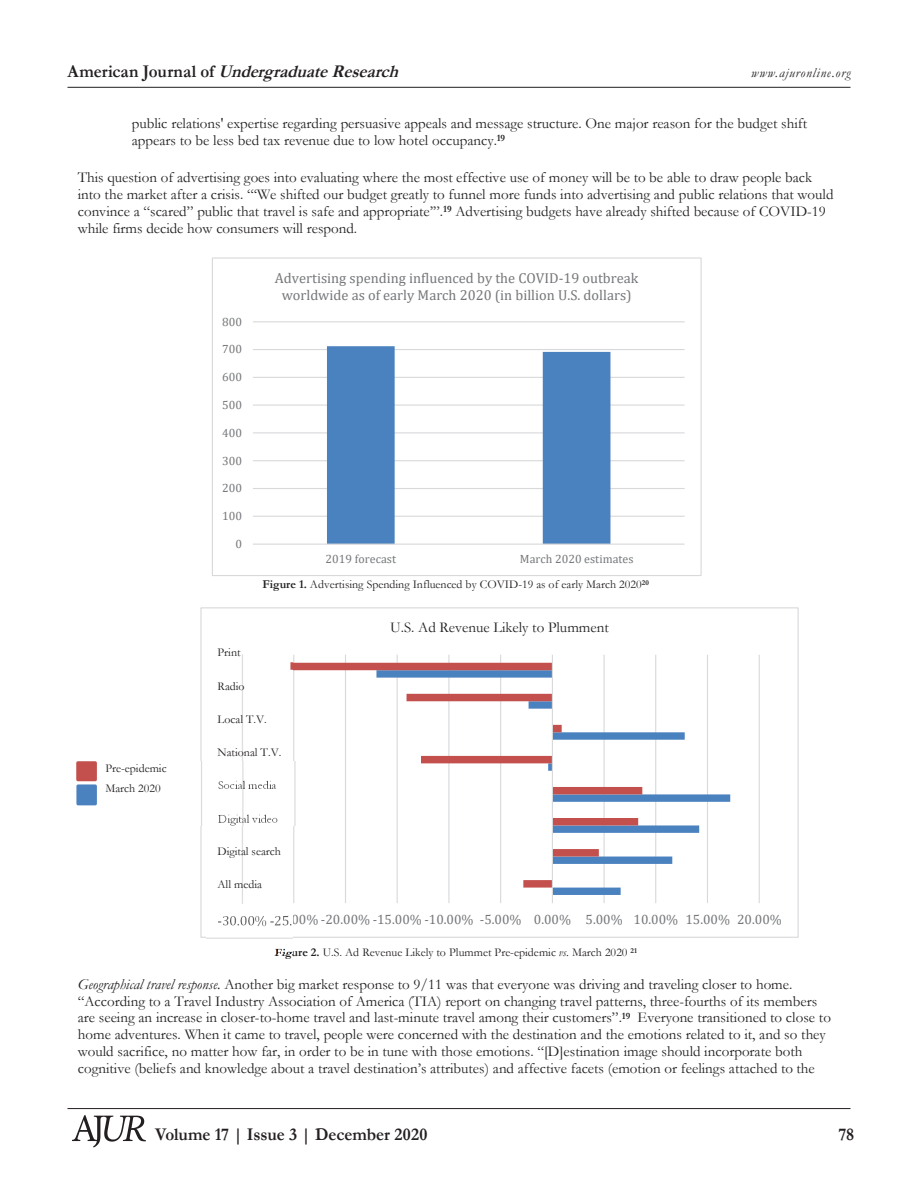
<style>
.page{position:relative;width:918px;height:1188px;background:#fff}
.page>*{position:absolute;margin:0;border:0;box-sizing:border-box;transform-origin:0 0}
.t1{font:italic 700 18px "Garamond";color:#231f20;scale:.95 1}
.t2{font:700 18px "Garamond";letter-spacing:-.005em;color:#231f20;scale:.95 1}
.t3{font:15px/17px "Garamond";color:#231f20}
.t4{font:14.4px/17px "Cambria";color:#75777a;text-align:center}
.t5{font:13.5px "Cambria";color:#75777a}
.t6{font:italic 13.5px "Garamond";letter-spacing:.06em;color:#231f20}
.t7{font:12px/20.2px "Garamond";color:#231f20}
.t8{font:12px "Cambria";color:#75777a}
.s1{font-style:normal}
.s2{font-weight:700}
.s3{font-style:italic}
</style>
<div class="page">
<hr style="left:68px;top:1108px;width:783px;height:1px;background:#231f20">
<hr style="left:68px;top:87px;width:783px;height:1px;background:#231f20">
<img style="left:72px;top:1115px;width:74px;height:32px">
<hr style="left:253px;top:516px;width:432px;height:1px;background:#d8d9db">
<hr style="left:253px;top:488px;width:432px;height:1px;background:#d8d9db">
<hr style="left:253px;top:460px;width:432px;height:1px;background:#d8d9db">
<hr style="left:253px;top:432px;width:432px;height:1px;background:#d8d9db">
<hr style="left:253px;top:405px;width:432px;height:1px;background:#d8d9db">
<hr style="left:253px;top:377px;width:432px;height:1px;background:#d8d9db">
<hr style="left:253px;top:349px;width:432px;height:1px;background:#d8d9db">
<hr style="left:253px;top:321px;width:432px;height:1px;background:#d8d9db">
<svg style="left:327px;top:346px;width:283px;height:198px"></svg>
<hr style="left:253px;top:544px;width:432px;height:1px;background:#d8d9db">
<div style="left:212px;top:257px;width:490px;height:319px;border:1px solid #d8d9db"></div>
<hr style="left:293px;top:655px;width:1px;height:248px;background:#d8d9db">
<hr style="left:345px;top:655px;width:1px;height:248px;background:#d8d9db">
<hr style="left:397px;top:655px;width:1px;height:248px;background:#d8d9db">
<hr style="left:448px;top:655px;width:1px;height:248px;background:#d8d9db">
<hr style="left:500px;top:655px;width:1px;height:248px;background:#d8d9db">
<hr style="left:604px;top:655px;width:1px;height:248px;background:#d8d9db">
<hr style="left:655px;top:655px;width:1px;height:248px;background:#d8d9db">
<hr style="left:707px;top:655px;width:1px;height:248px;background:#d8d9db">
<hr style="left:759px;top:655px;width:1px;height:248px;background:#d8d9db">
<svg style="left:396px;top:670px;width:334px;height:225px"></svg>
<svg style="left:292px;top:663px;width:350px;height:225px"></svg>
<hr style="left:552px;top:655px;width:1px;height:248px;background:#d8d9db">
<img style="left:206px;top:654px;width:86px;height:299px">
<img style="left:94px;top:761px;width:207px;height:64px">
<div style="left:78px;top:763px;width:17px;height:17px;background:#c3504d"></div>
<div style="left:76px;top:761px;width:21px;height:20px;border:3px solid #c3504d"></div>
<div style="left:78px;top:786px;width:17px;height:18px;background:#4a81bf"></div>
<div style="left:76px;top:784px;width:21px;height:21px;border:3px solid #4a81bf"></div>
<p class="t1" style="left:68px;top:61px;width:355px"><span class="s1">A m e r i c a n J o u r n a l o f</span> UndergraduateResearch</p>
<p class="t6" style="left:751px;top:65px;width:101px">www.ajuronline.org</p>
<p class="t3" style="left:132px;top:115px;width:677px">public relations' expertise regarding persuasive appeals and message structure. One major reason for the budget shift appears to be less bed tax revenue due to low hotel occupancy.<sup>19</sup></p>
<p class="t3" style="left:78px;top:170px;width:757px">This question of advertising goes into evaluating where the most effective use of money will be to be able to draw people back into the market after a crisis. “‘We shifted our budget greatly to funnel more funds into advertising and public relations that would convince a “scared” public that travel is safe and appropriate’”.<sup>19</sup> Advertising budgets have already shifted because of COVID-19 while firms decide how consumers will respond.</p>
<p class="t8" style="left:222px;top:314px;width:21px">800</p>
<p class="t8" style="left:222px;top:342px;width:21px">700</p>
<p class="t8" style="left:222px;top:370px;width:21px">600</p>
<p class="t8" style="left:222px;top:398px;width:21px">500</p>
<p class="t8" style="left:222px;top:425px;width:21px">400</p>
<p class="t8" style="left:222px;top:453px;width:21px">300</p>
<p class="t8" style="left:222px;top:481px;width:21px">200</p>
<p class="t8" style="left:222px;top:509px;width:21px">100</p>
<p class="t8" style="left:235px;top:537px;width:8px">0</p>
<p class="t4" style="left:275px;top:269px;width:365px">Advertising spending influenced by the COVID-19 outbreak worldwide as of early March 2020 (in billion U.S. dollars)</p>
<p class="t8" style="left:326px;top:552px;width:72px">2019 forecast</p>
<p class="t8" style="left:520px;top:552px;width:115px">March 2020 estimates</p>
<p class="t7" style="left:263px;top:574px;width:388px"><span class="s2">Figure 1.</span> Advertising Spending Influenced by COVID-19 as of early March 2020<sup>20</sup></p>
<p class="t3" style="left:390px;top:619px;width:220px">U.S. Ad Revenue Likely to Plumment</p>
<p class="t7" style="left:105px;top:758px;width:63px">Pre-epidemic<br>March 2020</p>
<p class="t7" style="left:218px;top:643px;width:25px">Print</p>
<p class="t7" style="left:218px;top:676px;width:29px">Radio</p>
<p class="t7" style="left:218px;top:709px;width:51px">Local T.V.</p>
<p class="t7" style="left:218px;top:742px;width:65px">National T.V.</p>
<p class="t7" style="left:218px;top:841px;width:65px">Digital search</p>
<p class="t7" style="left:218px;top:874px;width:46px">All media</p>
<p class="t5" style="left:217px;top:912px;width:566px">-30.00% -25.00% -20.00% -15.00% -10.00% -5.00% 0.00% 5.00% 10.00% 15.00% 20.00%</p>
<p class="t7" style="left:274px;top:942px;width:364px"><span class="s2">Figure 2.</span> U.S. Ad Revenue Likely to Plummet Pre-epidemic <span class="s3">vs.</span> March 2020 <sup>21</sup></p>
<p class="t3" style="left:78px;top:976px;width:755px"><span class="s3">Geographical travel response.</span> Another big market response to 9/11 was that everyone was driving and traveling closer to home. “According to a Travel Industry Association of America (TIA) report on changing travel patterns, three-fourths of its members are seeing an increase in closer-to-home travel and last-minute travel among their customers”.<sup>19</sup> Everyone transitioned to close to home adventures. When it came to travel, people were concerned with the destination and the emotions related to it, and so they would sacrifice, no matter how far, in order to be in tune with those emotions. “[D]estination image should incorporate both cognitive (beliefs and knowledge about a travel destination’s attributes) and affective facets (emotion or feelings attached to the</p>
<p class="t2" style="left:155px;top:1125px;width:288px">Volume 17 | Issue 3 | December 2020</p>
<p class="t2" style="left:838px;top:1125px;width:18px">78</p>
</div>
